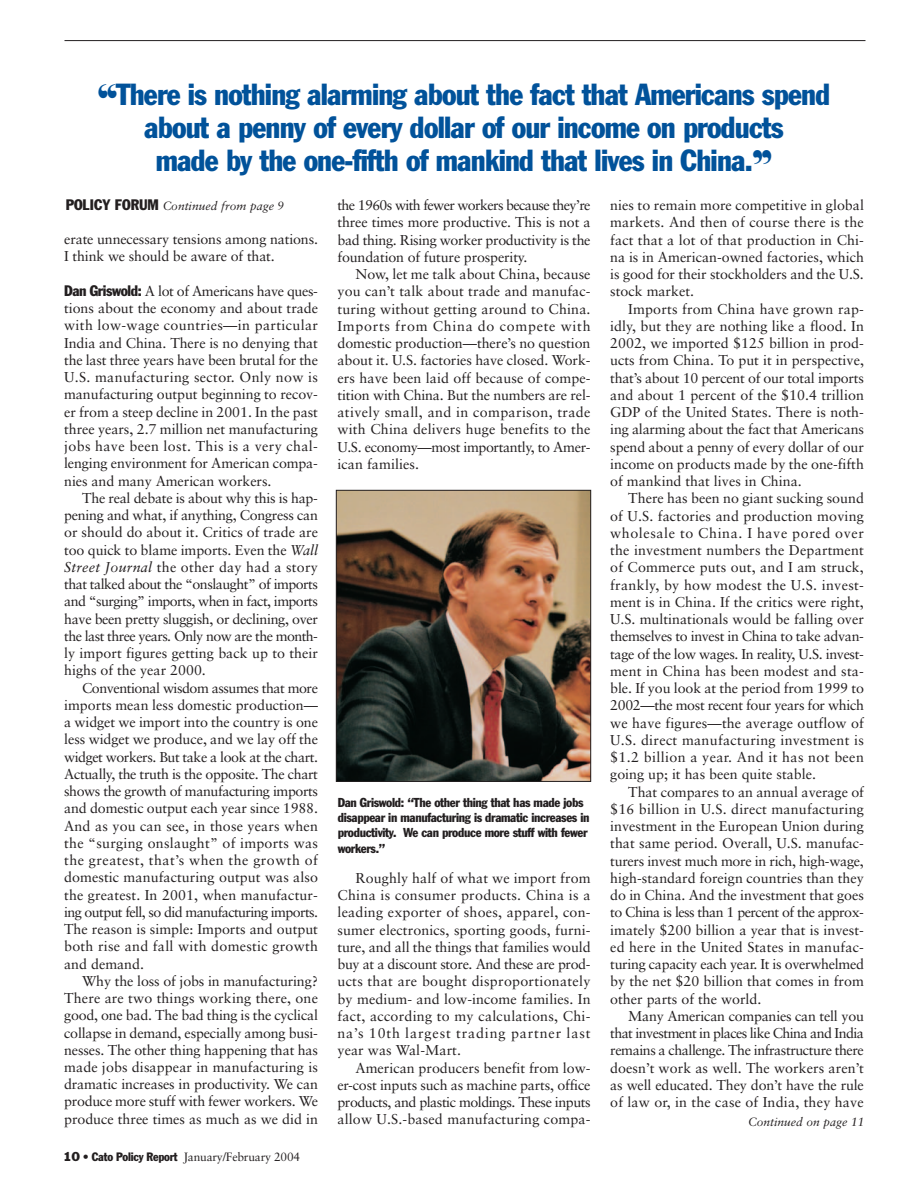
<style>
.page{position:relative;width:918px;height:1188px;background:#fff}
.page>*{position:absolute;margin:0;border:0;box-sizing:border-box;transform-origin:0 0}
.t1{font:condensed 30px/33px "Franklin Gothic";letter-spacing:-.025em;color:#01529a;text-align:center}
.t2{font:14.25px/17.2px "Sabon";color:#231f20;text-align:justify}
.t3{font:condensed 12.75px/15.3px "Franklin Gothic";letter-spacing:-.025em;color:#231f20}
.t4{font:italic 12px "Sabon";color:#231f20}
.t5{font:12px "Sabon";letter-spacing:-.015em;color:#231f20}
.s1{font-family:"Franklin Gothic";font-style:normal;font-stretch:condensed;font-size:15px}
.s2{font-family:"Franklin Gothic";font-stretch:condensed;font-size:15px}
.s3{font-style:italic}
.s4{font-family:"Franklin Gothic"}
.s5{font-family:"Franklin Gothic";font-stretch:condensed}
</style>
<div class="page">
<hr style="left:64px;top:40px;width:802px;height:1px;background:#231f20">
<img style="left:338px;top:492px;width:251px;height:288px">
<div style="left:336px;top:490px;width:255px;height:292px;border:1px solid #231f20"></div>
<h1 class="t1" style="left:97px;top:80px;width:735px">❝There is nothing alarming about the fact that Americans spend about a penny of every dollar of our income on products<br>made by the one-fifth of mankind that lives in China.❞</h1>
<p class="t4" style="left:66px;top:201px;width:220px"><span class="s1">POLICY FORUM</span> Continued from page 9</p>
<p class="t2" style="left:64px;top:232px;width:255px">erate unnecessary tensions among nations.<br>I think we should be aware of that.</p>
<p class="t2" style="left:64px;top:283px;width:255px"><span class="s2">Dan Griswold:</span> A lot of Americans have ques&shy;tions about the economy and about trade with low-wage countries—in particular India and China. There is no denying that the last three years have been brutal for the U.S. manufacturing sector. Only now is manufacturing output beginning to recov&shy;er from a steep decline in 2001. In the past three years, 2.7 million net manufacturing jobs have been lost. This is a very chal&shy;lenging environment for American compa&shy;nies and many American workers.</p>
<p class="t2" style="left:64px;top:490px;width:255px;text-indent:18px">The real debate is about why this is hap&shy;pening and what, if anything, Congress can or should do about it. Critics of trade are too quick to blame imports. Even the <span class="s3">Wall Street Journal</span> the other day had a story that talked about the “onslaught” of imports and “surging” imports, when in fact, imports have been pretty sluggish, or declining, over the last three years. Only now are the month&shy;ly import figures getting back up to their highs of the year 2000.</p>
<p class="t2" style="left:64px;top:680px;width:255px;text-indent:18px">Conventional wisdom assumes that more imports mean less domestic production— a widget we import into the country is one less widget we produce, and we lay off the widget workers. But take a look at the chart.<br>Actually, the truth is the opposite. The chart shows the growth of manufacturing imports and domestic output each year since 1988.<br>And as you can see, in those years when the “surging onslaught” of imports was the greatest, that’s when the growth of domestic manufacturing output was also the greatest. In 2001, when manufactur&shy;ing output fell, so did manufacturing imports.<br>The reason is simple: Imports and output both rise and fall with domestic growth and demand.</p>
<p class="t2" style="left:64px;top:973px;width:255px;text-indent:18px">Why the loss of jobs in manufacturing?<br>There are two things working there, one good, one bad. The bad thing is the cyclical collapse in demand, especially among busi&shy;nesses. The other thing happening that has made jobs disappear in manufacturing is dramatic increases in productivity. We can produce more stuff with fewer workers. We produce three times as much as we did in</p>
<p class="t5" style="left:63px;top:1152px;width:239px"><span class="s4">10</span> <span class="s5">• Cato Policy Report</span> January/February 2004</p>
<p class="t2" style="left:337px;top:198px;width:255px">the 1960s with fewer workers because they’re three times more productive. This is not a bad thing. Rising worker productivity is the foundation of future prosperity.</p>
<p class="t2" style="left:337px;top:267px;width:255px;text-indent:18px">Now, let me talk about China, because you can’t talk about trade and manufac&shy;turing without getting around to China.<br>Imports from China do compete with domestic production—there’s no question about it. U.S. factories have closed. Work&shy;ers have been laid off because of compe&shy;tition with China. But the numbers are rel&shy;atively small, and in comparison, trade with China delivers huge benefits to the U.S. economy—most importantly, to Amer&shy;ican families.</p>
<p class="t3" style="left:338px;top:795px;width:253px">Dan Griswold: “The other thing that has made jobs disappear in manufacturing is dramatic increases in productivity. We can produce more stuff with fewer workers.”</p>
<p class="t2" style="left:337px;top:870px;width:255px;text-indent:18px">Roughly half of what we import from China is consumer products. China is a leading exporter of shoes, apparel, con&shy;sumer electronics, sporting goods, furni&shy;ture, and all the things that families would buy at a discount store. And these are prod&shy;ucts that are bought disproportionately by medium- and low-income families. In fact, according to my calculations, Chi&shy;na’s 10th largest trading partner last year was Wal-Mart.</p>
<p class="t2" style="left:337px;top:1060px;width:255px;text-indent:18px">American producers benefit from low&shy;er-cost inputs such as machine parts, office products, and plastic moldings. These inputs allow U.S.-based manufacturing compa-</p>
<p class="t2" style="left:610px;top:198px;width:255px">nies to remain more competitive in global markets. And then of course there is the fact that a lot of that production in Chi&shy;na is in American-owned factories, which is good for their stockholders and the U.S. stock market.</p>
<p class="t2" style="left:610px;top:301px;width:255px;text-indent:18px">Imports from China have grown rap&shy;idly, but they are nothing like a flood. In 2002, we imported $125 billion in prod&shy;ucts from China. To put it in perspective, that’s about 10 percent of our total imports and about 1 percent of the $10.4 trillion GDP of the United States. There is noth&shy;ing alarming about the fact that Americans spend about a penny of every dollar of our income on products made by the one-fifth of mankind that lives in China.</p>
<p class="t2" style="left:610px;top:491px;width:255px;text-indent:18px">There has been no giant sucking sound of U.S. factories and production moving wholesale to China. I have pored over the investment numbers the Department of Commerce puts out, and I am struck, frankly, by how modest the U.S. invest&shy;ment is in China. If the critics were right, U.S. multinationals would be falling over themselves to invest in China to take advan&shy;tage of the low wages. In reality, U.S. invest&shy;ment in China has been modest and sta&shy;ble. If you look at the period from 1999 to 2002—the most recent four years for which we have figures—the average outflow of U.S. direct manufacturing investment is $1.2 billion a year. And it has not been going up; it has been quite stable.</p>
<p class="t2" style="left:610px;top:784px;width:255px;text-indent:18px">That compares to an annual average of $16 billion in U.S. direct manufacturing investment in the European Union during that same period. Overall, U.S. manufac&shy;turers invest much more in rich, high-wage, high-standard foreign countries than they do in China. And the investment that goes to China is less than 1 percent of the approx&shy;imately $200 billion a year that is invest&shy;ed here in the United States in manufac&shy;turing capacity each year. It is overwhelmed by the net $20 billion that comes in from other parts of the world.</p>
<p class="t2" style="left:610px;top:1009px;width:255px;text-indent:18px">Many American companies can tell you that investment in places like China and India remains a challenge. The infrastructure there doesn’t work as well. The workers aren’t as well educated. They don’t have the rule of law or, in the case of India, they have</p>
<p class="t4" style="left:748px;top:1117px;width:118px">Continued on page 11</p>
</div>
